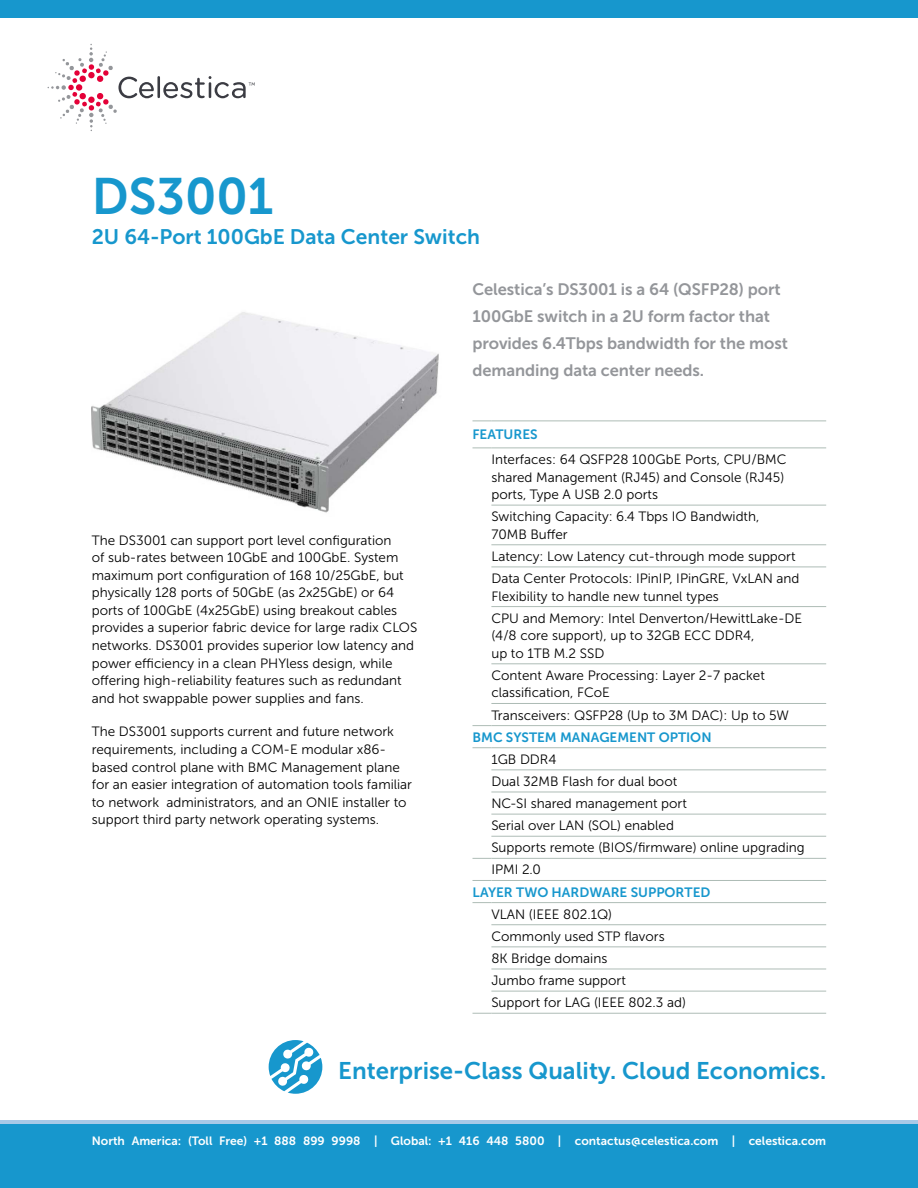
<style>
.page{position:relative;width:918px;height:1188px;background:#fff}
.page>*{position:absolute;margin:0;border:0;box-sizing:border-box;transform-origin:0 0}
.t1{font:51px "Museo Sans 700";color:#1797cd}
.t2{font:24px "Museo Sans 700";color:#1797cd}
.t3{font:21px "Museo Sans 700";color:#1797cd}
.t4{font:16.5px/27px "Museo Sans 700";letter-spacing:-.005em;color:#94969a}
.t5{font:13.5px/17.5px "Museo Sans 300";color:#000}
.t6{font:13.5px "Museo Sans 700";color:#1797cd}
.t7{font:12px "Museo Sans 700";color:#fff}
</style>
<div class="page">
<svg style="left:0;top:1120px;width:918px;height:5px;background:#8bbfe1"></svg>
<div style="left:0;top:1125px;width:918px;height:63px;background:#1797cd"></div>
<div style="left:0;top:0;width:918px;height:17px;background:#1797cd"></div>
<svg style="left:269px;top:1040px;width:53px;height:54px"></svg>
<hr style="left:157px;top:76px;width:3px;height:22px;background:#3b3c43">
<svg style="left:48px;top:44px;width:106px;height:87px"></svg>
<svg style="left:163px;top:76px;width:92px;height:22px"></svg>
<svg style="left:472px;top:421px;width:19px;height:1px"></svg>
<hr style="left:491px;top:421px;width:335px;height:1px;background:#aebcb6">
<svg style="left:472px;top:448px;width:19px;height:1px"></svg>
<hr style="left:491px;top:448px;width:335px;height:1px;background:#aebcb6">
<hr style="left:491px;top:747px;width:335px;height:1px;background:#aebcb6">
<hr style="left:491px;top:902px;width:335px;height:1px;background:#aebcb6">
<hr style="left:491px;top:505px;width:335px;height:1px;background:#aebcb6">
<hr style="left:491px;top:545px;width:335px;height:1px;background:#aebcb6">
<hr style="left:491px;top:567px;width:335px;height:1px;background:#aebcb6">
<hr style="left:491px;top:606px;width:335px;height:1px;background:#aebcb6">
<hr style="left:491px;top:664px;width:335px;height:1px;background:#aebcb6">
<hr style="left:491px;top:703px;width:335px;height:1px;background:#aebcb6">
<hr style="left:491px;top:770px;width:335px;height:1px;background:#aebcb6">
<hr style="left:491px;top:924px;width:335px;height:1px;background:#aebcb6">
<hr style="left:491px;top:792px;width:335px;height:1px;background:#aebcb6">
<svg style="left:472px;top:725px;width:19px;height:1px"></svg>
<hr style="left:491px;top:725px;width:335px;height:1px;background:#aebcb6">
<svg style="left:472px;top:747px;width:19px;height:1px"></svg>
<hr style="left:491px;top:814px;width:335px;height:1px;background:#aebcb6">
<hr style="left:491px;top:836px;width:335px;height:1px;background:#aebcb6">
<svg style="left:472px;top:858px;width:19px;height:1px"></svg>
<hr style="left:491px;top:858px;width:335px;height:1px;background:#aebcb6">
<svg style="left:472px;top:880px;width:19px;height:1px"></svg>
<hr style="left:491px;top:880px;width:335px;height:1px;background:#aebcb6">
<svg style="left:472px;top:902px;width:19px;height:1px"></svg>
<hr style="left:491px;top:947px;width:335px;height:1px;background:#aebcb6">
<hr style="left:491px;top:969px;width:335px;height:1px;background:#aebcb6">
<hr style="left:491px;top:991px;width:335px;height:1px;background:#aebcb6">
<svg style="left:472px;top:1013px;width:19px;height:1px"></svg>
<hr style="left:491px;top:1013px;width:335px;height:1px;background:#aebcb6">
<img style="left:92px;top:312px;width:347px;height:201px">
<h1 class="t1" style="left:92px;top:168px;width:183px">DS3001</h1>
<h3 class="t3" style="left:92px;top:225px;width:390px">2U 64-Port 100GbE Data Center Switch</h3>
<p class="t5" style="left:92px;top:531px;width:327px">The DS3001 can support port level configuration<br>of sub-rates between 10GbE and 100GbE. System maximum port configuration of 168 10/25GbE, but physically 128 ports of 50GbE (as 2x25GbE) or 64 ports of 100GbE (4x25GbE) using breakout cables provides a superior fabric device for large radix CLOS networks. DS3001 provides superior low latency and power efficiency in a clean PHYless design, while offering high-reliability features such as redundant and hot swappable power supplies and fans.</p>
<p class="t5" style="left:92px;top:723px;width:322px">The DS3001 supports current and future network requirements, including a COM-E modular x86- based control plane with BMC Management plane for an easier integration of automation tools familiar to network administrators, and an ONIE installer to support third party network operating systems.</p>
<p class="t4" style="left:472px;top:276px;width:317px">Celestica’s DS3001 is a 64 (QSFP28) port 100GbE switch in a 2U form factor that provides 6.4Tbps bandwidth for the most demanding data center needs.</p>
<p class="t6" style="left:472px;top:427px;width:67px">FEATURES</p>
<p class="t5" style="left:491px;top:451px;width:297px">Interfaces: 64 QSFP28 100GbE Ports, CPU/BMC shared Management (RJ45) and Console (RJ45) ports, Type A USB 2.0 ports</p>
<p class="t5" style="left:491px;top:508px;width:270px">Switching Capacity: 6.4 Tbps IO Bandwidth,<br>70MB Buffer</p>
<p class="t5" style="left:491px;top:545px;width:310px;line-height:22.2px">Latency: Low Latency cut-through mode support<br>Data Center Protocols: IPinIP, IPinGRE, VxLAN and</p>
<p class="t5" style="left:491px;top:585px;width:312px;line-height:22.2px">Flexibility to handle new tunnel types<br>CPU and Memory: Intel Denverton/HewittLake-DE</p>
<p class="t5" style="left:491px;top:627px;width:264px">(4/8 core support), up to 32GB ECC DDR4, up to 1TB M.2 SSD</p>
<p class="t5" style="left:491px;top:667px;width:275px">Content Aware Processing: Layer 2-7 packet classification, FCoE</p>
<p class="t5" style="left:491px;top:706px;width:299px">Transceivers: QSFP28 (Up to 3M DAC): Up to 5W</p>
<p class="t6" style="left:472px;top:730px;width:241px">BMC SYSTEM MANAGEMENT OPTION</p>
<p class="t5" style="left:491px;top:748px;width:315px;line-height:22.2px">1GB DDR4<br>Dual 32MB Flash for dual boot<br>NC-SI shared management port<br>Serial over LAN (SOL) enabled<br>Supports remote (BIOS/firmware) online upgrading<br>IPMI 2.0</p>
<p class="t6" style="left:472px;top:884px;width:239px">LAYER TWO HARDWARE SUPPORTED</p>
<p class="t5" style="left:491px;top:903px;width:196px;line-height:22.2px">VLAN (IEEE 802.1Q)<br>Commonly used STP flavors<br>8K Bridge domains<br>Jumbo frame support<br>Support for LAG (IEEE 802.3 ad)</p>
<h2 class="t2" style="left:338px;top:1057px;width:489px">Enterprise-Class Quality. Cloud Economics.</h2>
<p class="t7" style="left:92px;top:1134px;width:736px">North America: (Toll Free) +1 888 899 9998 | Global: +1 416 448 5800 | contactus@celestica.com | celestica.com</p>
</div>
